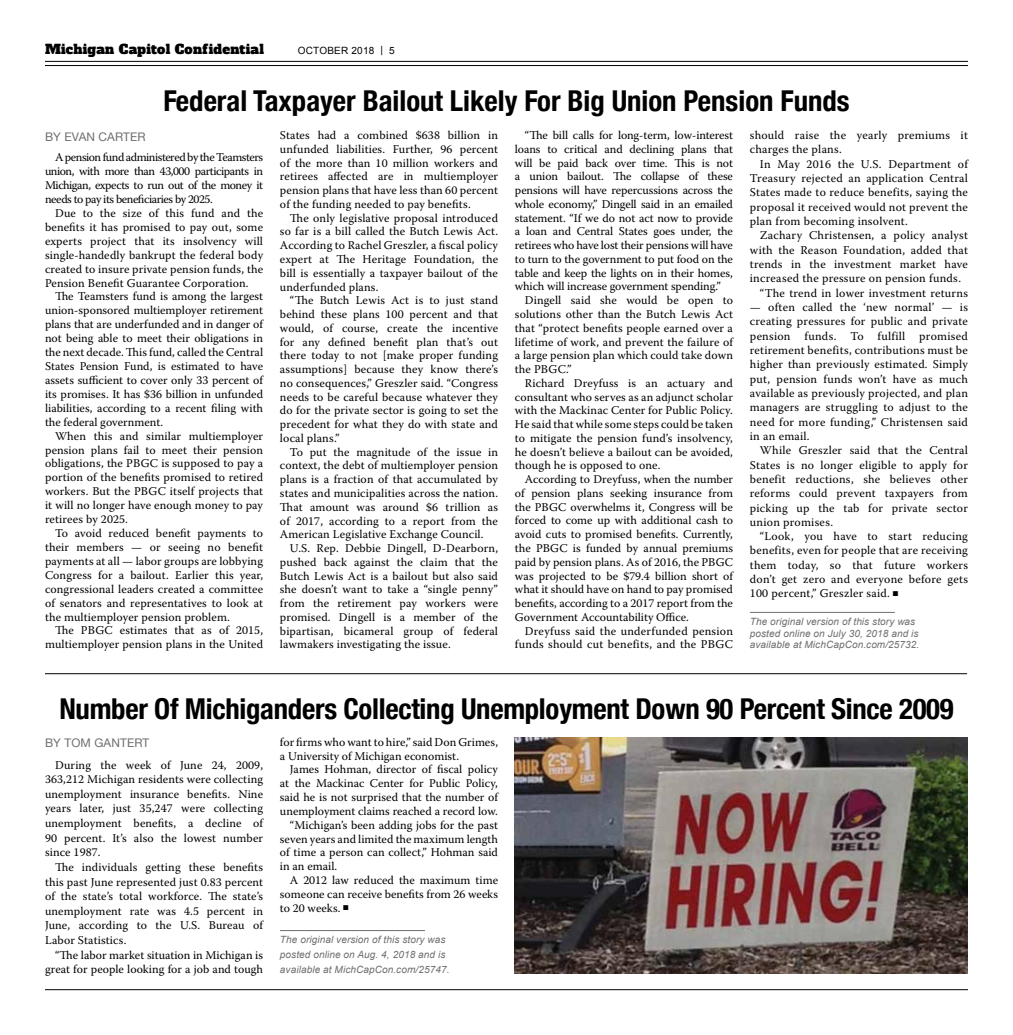
<style>
.page{position:relative;width:1013px;height:1035px;background:#fff}
.page>*{position:absolute;margin:0;border:0;box-sizing:border-box;transform-origin:0 0}
.t1{font:700 condensed 28.75px "Helvetica Neue";letter-spacing:-.01em;color:#000}
.t2{font:13.12px "Alfa Slab One";letter-spacing:.02em;color:#000}
.t3{font:11.88px/13.8px "Warnock Pro";letter-spacing:.01em;color:#000;text-align:justify}
.t4{font:11.88px "Helvetica Neue";letter-spacing:.01em;color:#6d6e71}
.t5{font:italic 10px/11.9px "Arial";letter-spacing:.01em;color:#6d6e71}
.t6{font:10px "Arial";letter-spacing:.02em;color:#000}
</style>
<div class="page">
<hr style="left:45px;top:61px;width:923px;height:1px;background:#000">
<hr style="left:45px;top:65px;width:923px;height:1px;background:#000">
<hr style="left:45px;top:989px;width:923px;height:1px;background:#000">
<hr style="left:750px;top:612px;width:144px;height:1px;background:#6d6e71">
<hr style="left:45px;top:674px;width:922px;height:1px;background:#000">
<hr style="left:280px;top:930px;width:145px;height:1px;background:#6d6e71">
<img style="left:515px;top:737px;width:453px;height:236px">
<p class="t2" style="left:45px;top:41px;width:220px">Michigan Capitol Confidential</p>
<p class="t6" style="left:298px;top:44px;width:98px">OCTOBER 2018 | 5</p>
<h1 class="t1" style="left:163px;top:77px;width:687px">Federal Taxpayer Bailout Likely For Big Union Pension Funds</h1>
<p class="t4" style="left:45px;top:128px;width:102px">BY EVAN CARTER</p>
<p class="t3" style="left:45px;top:150px;width:219px;text-indent:10px">A pension fund administered by the Teamsters union, with more than 43,000 participants in Michigan, expects to run out of the money it needs to pay its beneficiaries by 2025.</p>
<p class="t3" style="left:45px;top:206px;width:219px;text-indent:10px">Due to the size of this fund and the benefits it has promised to pay out, some experts project that its insolvency will single-handedly bankrupt the federal body created to insure private pension funds, the Pension Benefit Guarantee Corporation.</p>
<p class="t3" style="left:45px;top:289px;width:219px;text-indent:10px">The Teamsters fund is among the largest union-sponsored multiemployer retirement plans that are underfunded and in danger of not being able to meet their obligations in the next decade. This fund, called the Central States Pension Fund, is estimated to have assets sufficient to cover only 33 percent of its promises. It has $36 billion in unfunded liabilities, according to a recent filing with the federal government.</p>
<p class="t3" style="left:45px;top:429px;width:219px;text-indent:10px">When this and similar multiemployer pension plans fail to meet their pension obligations, the PBGC is supposed to pay a portion of the benefits promised to retired workers. But the PBGC itself projects that it will no longer have enough money to pay retirees by 2025.</p>
<p class="t3" style="left:45px;top:526px;width:219px;text-indent:10px">To avoid reduced benefit payments to their members — or seeing no benefit payments at all — labor groups are lobbying Congress for a bailout. Earlier this year, congressional leaders created a committee of senators and representatives to look at the multiemployer pension problem.</p>
<p class="t3" style="left:45px;top:623px;width:219px;text-align:right">The PBGC estimates that as of 2015, multiemployer pension plans in the United</p>
<p class="t3" style="left:280px;top:128px;width:219px">States had a combined $638 billion in unfunded liabilities. Further, 96 percent of the more than 10 million workers and retirees affected are in multiemployer pension plans that have less than 60 percent of the funding needed to pay benefits.</p>
<p class="t3" style="left:280px;top:211px;width:219px;text-indent:10px">The only legislative proposal introduced so far is a bill called the Butch Lewis Act.<br>According to Rachel Greszler, a fiscal policy expert at The Heritage Foundation, the bill is essentially a taxpayer bailout of the underfunded plans.</p>
<p class="t3" style="left:280px;top:293px;width:220px;text-indent:10px">“The Butch Lewis Act is to just stand behind these plans 100 percent and that would, of course, create the incentive for any defined benefit plan that’s out there today to not [make proper funding assumptions] because they know there’s no consequences,” Greszler said. “Congress needs to be careful because whatever they do for the private sector is going to set the precedent for what they do with state and local plans.”</p>
<p class="t3" style="left:280px;top:445px;width:220px;text-indent:10px">To put the magnitude of the issue in context, the debt of multiemployer pension plans is a fraction of that accumulated by states and municipalities across the nation.<br>That amount was around $6 trillion as of 2017, according to a report from the American Legislative Exchange Council.</p>
<p class="t3" style="left:280px;top:541px;width:219px;text-indent:10px">U.S. Rep. Debbie Dingell, D-Dearborn, pushed back against the claim that the Butch Lewis Act is a bailout but also said she doesn’t want to take a “single penny” from the retirement pay workers were promised. Dingell is a member of the bipartisan, bicameral group of federal lawmakers investigating the issue.</p>
<p class="t3" style="left:515px;top:128px;width:219px;text-indent:10px">“The bill calls for long-term, low-interest loans to critical and declining plans that will be paid back over time. This is not a union bailout. The collapse of these pensions will have repercussions across the whole economy,” Dingell said in an emailed statement. “If we do not act now to provide a loan and Central States goes under, the retirees who have lost their pensions will have to turn to the government to put food on the table and keep the lights on in their homes, which will increase government spending.”</p>
<p class="t3" style="left:515px;top:293px;width:219px;text-indent:10px">Dingell said she would be open to solutions other than the Butch Lewis Act that “protect benefits people earned over a lifetime of work, and prevent the failure of a large pension plan which could take down the PBGC.”</p>
<p class="t3" style="left:515px;top:376px;width:219px;text-indent:10px">Richard Dreyfuss is an actuary and consultant who serves as an adjunct scholar with the Mackinac Center for Public Policy.<br>He said that while some steps could be taken to mitigate the pension fund’s insolvency, he doesn’t believe a bailout can be avoided, though he is opposed to one.</p>
<p class="t3" style="left:515px;top:472px;width:219px;text-indent:10px">According to Dreyfuss, when the number of pension plans seeking insurance from the PBGC overwhelms it, Congress will be forced to come up with additional cash to avoid cuts to promised benefits. Currently, the PBGC is funded by annual premiums paid by pension plans. As of 2016, the PBGC was projected to be $79.4 billion short of what it should have on hand to pay promised benefits, according to a 2017 report from the Government Accountability Office.</p>
<p class="t3" style="left:515px;top:624px;width:219px;text-align:right">Dreyfuss said the underfunded pension funds should cut benefits, and the PBGC</p>
<p class="t3" style="left:750px;top:128px;width:219px;line-height:14.4px">should raise the yearly premiums it charges the plans.</p>
<p class="t3" style="left:750px;top:157px;width:219px;line-height:14.4px;text-indent:10px">In May 2016 the U.S. Department of Treasury rejected an application Central States made to reduce benefits, saying the proposal it received would not prevent the plan from becoming insolvent.</p>
<p class="t3" style="left:760px;top:228px;width:209px">Zachary Christensen, a policy analyst</p>
<p class="t3" style="left:750px;top:243px;width:219px">with the Reason Foundation, added that</p>
<p class="t3" style="left:750px;top:257px;width:219px">trends in the investment market have</p>
<p class="t3" style="left:750px;top:271px;width:213px">increased the pressure on pension funds.</p>
<p class="t3" style="left:760px;top:286px;width:209px">“The trend in lower investment returns</p>
<p class="t3" style="left:750px;top:300px;width:220px;line-height:14.4px">— often called the ‘new normal’ — is creating pressures for public and private pension funds. To fulfill promised retirement benefits, contributions must be higher than previously estimated. Simply put, pension funds won’t have as much available as previously projected, and plan managers are struggling to adjust to the need for more funding,” Christensen said in an email.</p>
<p class="t3" style="left:750px;top:443px;width:219px;line-height:14.4px;text-indent:10px">While Greszler said that the Central States is no longer eligible to apply for benefit reductions, she believes other reforms could prevent taxpayers from picking up the tab for private sector union promises.</p>
<p class="t3" style="left:750px;top:529px;width:219px;line-height:14.4px;text-indent:10px">“Look, you have to start reducing benefits, even for people that are receiving them today, so that future workers don’t get zero and everyone before gets 100 percent,” Greszler said.</p>
<p class="t5" style="left:750px;top:616px;width:171px">The original version of this story was posted online on July 30, 2018 and is available at MichCapCon.com/25732.</p>
<h1 class="t1" style="left:59px;top:685px;width:895px">Number Of Michiganders Collecting Unemployment Down 90 Percent Since 2009</h1>
<p class="t4" style="left:45px;top:734px;width:106px">BY TOM GANTERT</p>
<p class="t3" style="left:45px;top:757px;width:219px;line-height:14.6px;text-indent:10px">During the week of June 24, 2009, 363,212 Michigan residents were collecting unemployment insurance benefits. Nine years later, just 35,247 were collecting unemployment benefits, a decline of 90 percent. It’s also the lowest number since 1987.</p>
<p class="t3" style="left:45px;top:859px;width:219px;line-height:14.6px;text-indent:10px">The individuals getting these benefits this past June represented just 0.83 percent of the state’s total workforce. The state’s unemployment rate was 4.5 percent in June, according to the U.S. Bureau of Labor Statistics.</p>
<p class="t3" style="left:45px;top:947px;width:220px;line-height:14.6px;text-align:right">“The labor market situation in Michigan is great for people looking for a job and tough</p>
<p class="t3" style="left:280px;top:735px;width:219px">for firms who want to hire,” said Don Grimes, a University of Michigan economist.</p>
<p class="t3" style="left:290px;top:763px;width:209px">James Hohman, director of fiscal policy</p>
<p class="t3" style="left:280px;top:776px;width:219px">at the Mackinac Center for Public Policy,</p>
<p class="t3" style="left:280px;top:790px;width:219px">said he is not surprised that the number of</p>
<p class="t3" style="left:280px;top:804px;width:219px">unemployment claims reached a record low.</p>
<p class="t3" style="left:290px;top:818px;width:209px">“Michigan’s been adding jobs for the past</p>
<p class="t3" style="left:280px;top:832px;width:219px">seven years and limited the maximum length</p>
<p class="t3" style="left:280px;top:845px;width:219px">of time a person can collect,” Hohman said</p>
<p class="t3" style="left:280px;top:859px;width:59px">in an email.</p>
<p class="t3" style="left:290px;top:873px;width:209px">A 2012 law reduced the maximum time</p>
<p class="t3" style="left:280px;top:887px;width:219px">someone can receive benefits from 26 weeks</p>
<p class="t3" style="left:280px;top:901px;width:62px">to 20 weeks.</p>
<p class="t5" style="left:280px;top:932px;width:171px;line-height:15.1px">The original version of this story was posted online on Aug. 4, 2018 and is available at MichCapCon.com/25747.</p>
</div>
